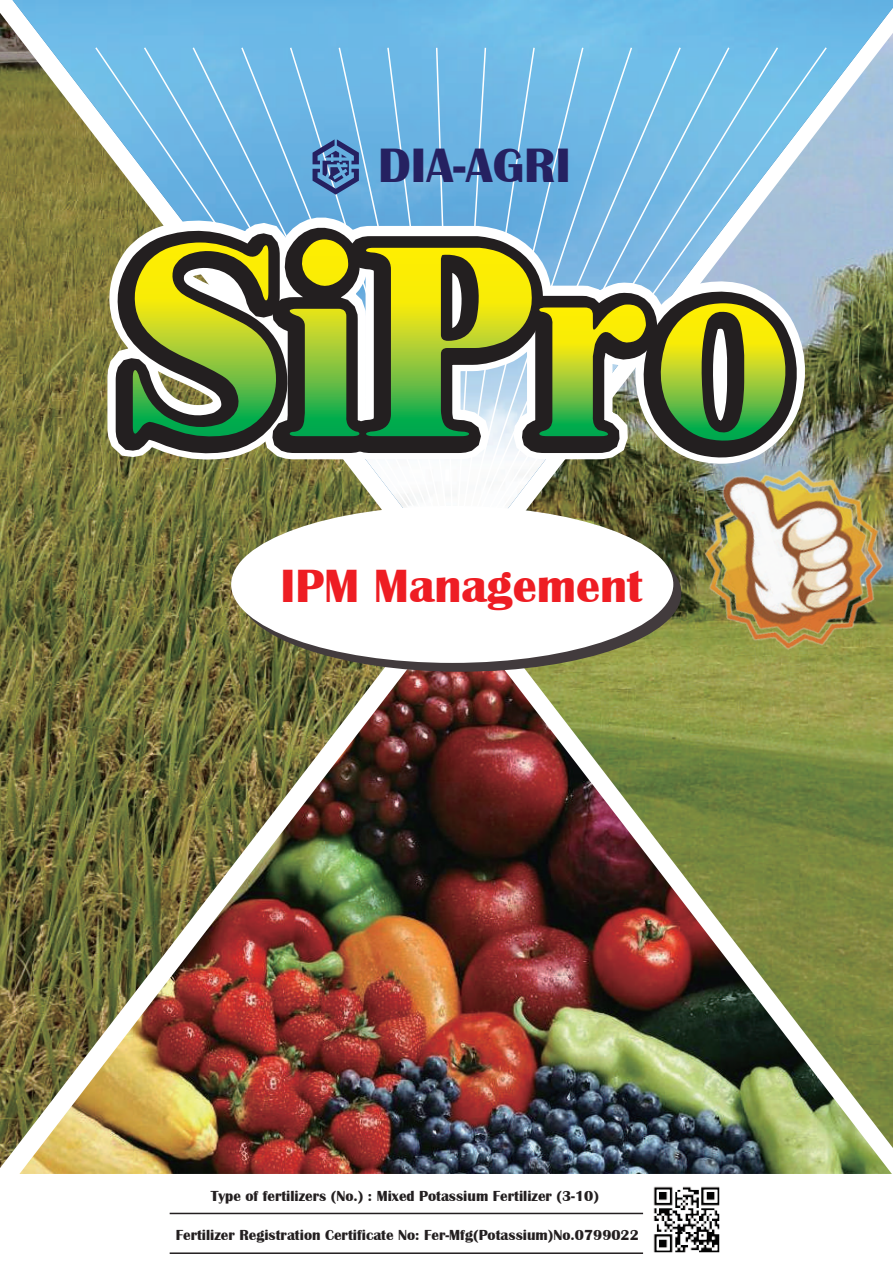
<style>
.page{position:relative;width:893px;height:1263px;background:#fff}
.page>*{position:absolute;margin:0;border:0;box-sizing:border-box;transform-origin:0 0}
.t1{font:700 49.65px "Britannic";color:#252161}
.t2{font:700 48px "Britannic";color:#ee1d23}
.t3{font:700 15px "Britannic";color:#231f20}
</style>
<div class="page">
<img style="left:19px;top:672px;width:873px;height:502px">
<img style="left:464px;top:626px;width:429px;height:522px">
<img style="left:0;top:13px;width:444px;height:1155px">
<img style="left:13px;top:0;width:880px;height:577px">
<svg style="left:94px;top:46px;width:36px;height:531px;background:#87a08f"></svg>
<div style="left:239px;top:515px;width:442px;height:157px;background:#423b3d;border-radius:50%"></div>
<div style="left:231px;top:506px;width:442px;height:157px;background:#fff;border-radius:50%"></div>
<img style="left:653px;top:1186px;width:67px;height:67px">
<hr style="left:170px;top:1213px;width:473px;height:1px;background:#231f20">
<hr style="left:170px;top:1252px;width:473px;height:2px;background:#231f20">
<svg style="left:85px;top:191px;width:45px;height:294px;background:#807b3b"></svg>
<svg style="left:101px;top:214px;width:29px;height:256px"></svg>
<img style="left:662px;top:408px;width:231px;height:307px">
<svg style="left:130px;top:46px;width:692px;height:531px"></svg>
<h1 class="t1" style="left:378px;top:138px;width:194px">DIA-AGRI</h1>
<h2 class="t2" style="left:281px;top:559px;width:364px">IPM Management</h2>
<p class="t3" style="left:211px;top:1188px;width:390px">Type of fertilizers (No.) : Mixed Potassium Fertilizer (3-10)</p>
<p class="t3" style="left:176px;top:1227px;width:465px">Fertilizer Registration Certificate No: Fer-Mfg(Potassium)No.0799022</p>
</div>
